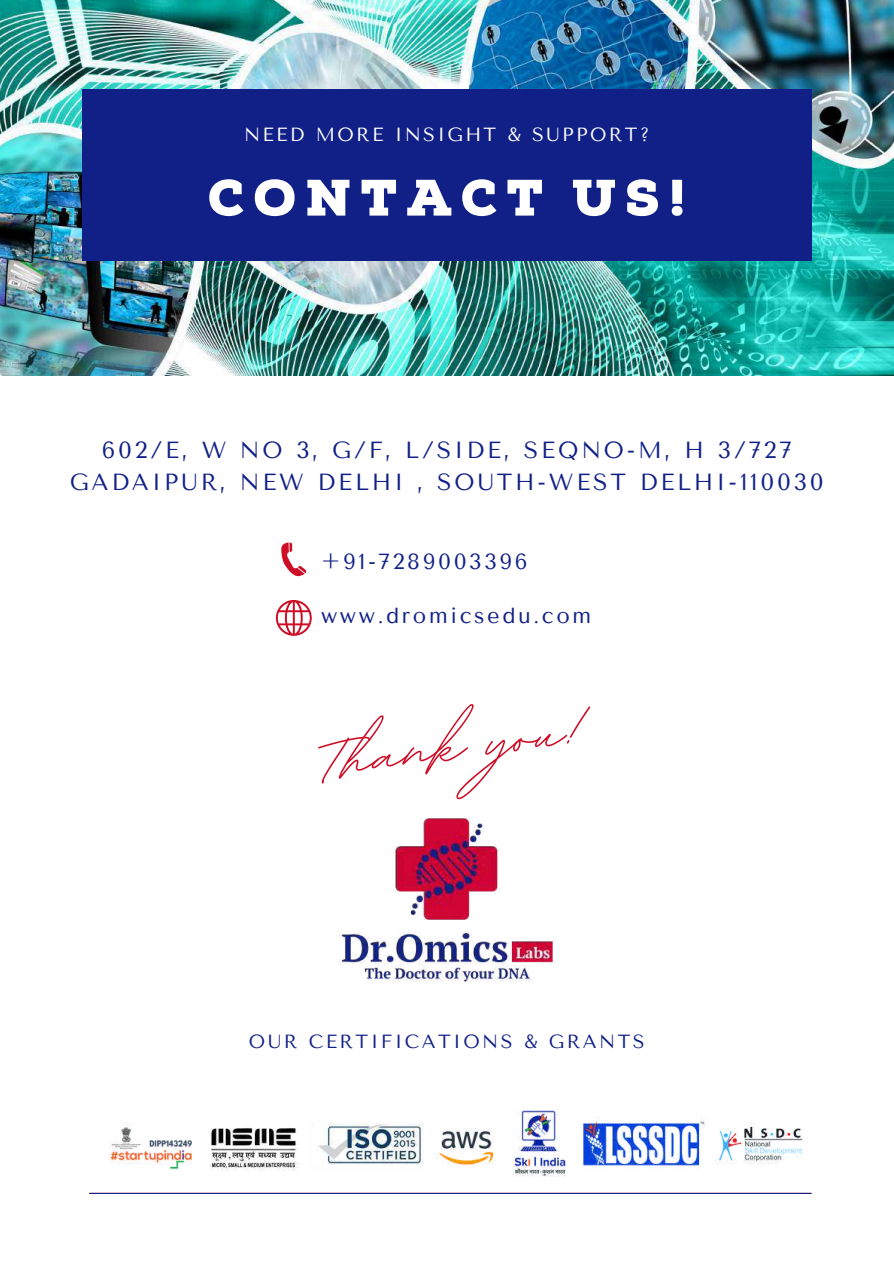
<style>
.page{position:relative;width:894px;height:1264px;background:#fff}
.page>*{position:absolute;margin:0;border:0;box-sizing:border-box;transform-origin:0 0}
.t1{font:700 100.8px "BD Script";color:#ce0d26}
.t2{font:900 51.15px "Nexa Slab";letter-spacing:.18em;color:#fff}
.t3{font:23.25px/32.1px "Tenor Sans";letter-spacing:.12em;color:#112087;text-align:center}
.t4{font:21.75px "Tenor Sans";letter-spacing:.12em;color:#112087}
.t5{font:18.9px "Tenor Sans";letter-spacing:.12em;color:#fff}
.t6{font:18.9px "Tenor Sans";letter-spacing:.125em;color:#112087}
</style>
<div class="page">
<img style="left:0;top:0;width:893px;height:375px">
<div style="left:82px;top:89px;width:729px;height:172px;background:#112087"></div>
<hr style="left:89px;top:1192px;width:722px;height:1px;background:#112087">
<img style="left:338px;top:818px;width:218px;height:164px">
<img style="left:109px;top:1110px;width:694px;height:67px">
<svg style="left:281px;top:542px;width:25px;height:34px"></svg>
<svg style="left:276px;top:600px;width:35px;height:35px"></svg>
<p class="t5" style="left:244px;top:123px;width:407px">NEED MORE INSIGHT &amp; SUPPORT?</p>
<h2 class="t2" style="left:208px;top:168px;width:479px">CONTACT US!</h2>
<p class="t3" style="left:70px;top:434px;width:755px">602/E, W NO 3, G/F, L/SIDE, SEQNO-M, H 3/727<br>GADAIPUR, NEW DELHI , SOUTH-WEST DELHI-110030</p>
<p class="t4" style="left:321px;top:549px;width:208px">+91-7289003396</p>
<p class="t4" style="left:321px;top:603px;width:271px">www.dromicsedu.com</p>
<h1 class="t1" style="left:309px;top:696px;width:264px;rotate:-7deg">Thank you!</h1>
<p class="t6" style="left:249px;top:1030px;width:397px">OUR CERTIFICATIONS &amp; GRANTS</p>
</div>
